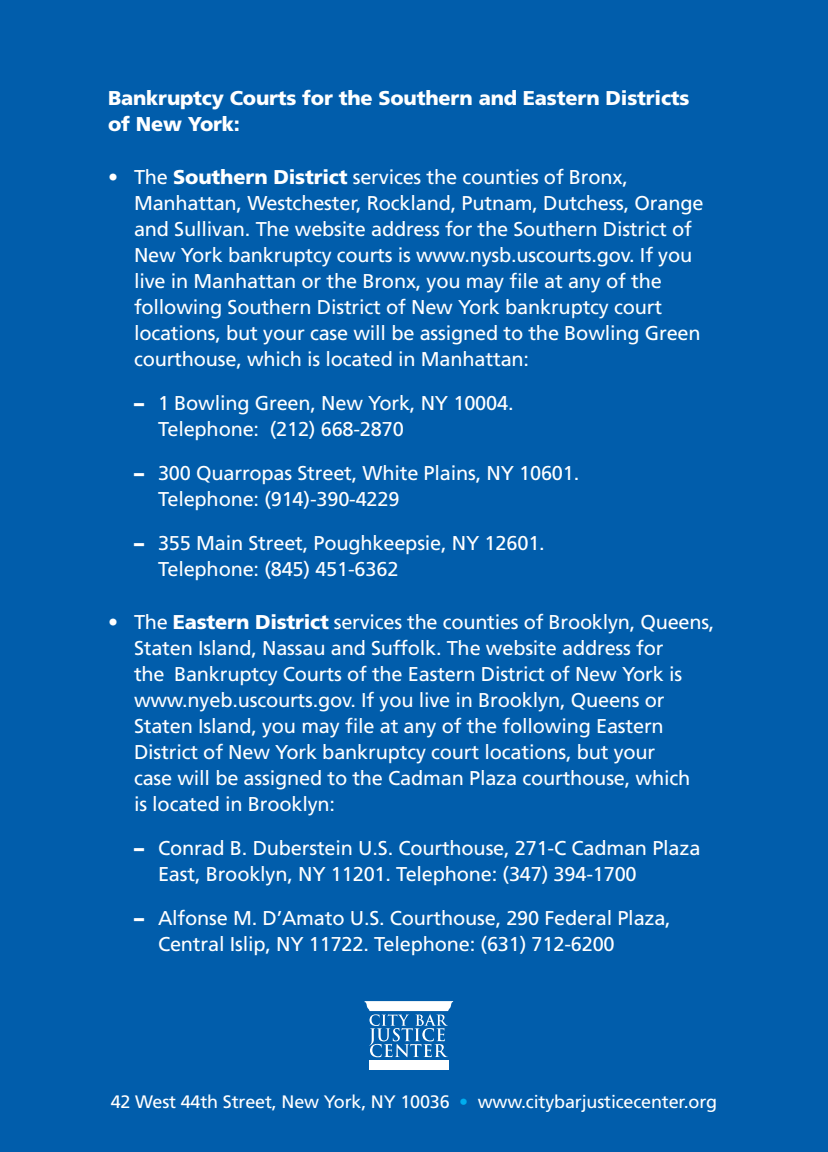
<style>
.page{position:relative;width:828px;height:1152px;background:#015dab}
.page>*{position:absolute;margin:0;border:0;box-sizing:border-box;transform-origin:0 0}
.t1{font:20px/26px "Frutiger";letter-spacing:-.01em;color:#fff}
.t2{font:900 20px/26px "Frutiger";letter-spacing:-.01em;color:#fff}
.t3{font:18px "Frutiger";letter-spacing:-.01em;color:#fff}
.s1{font-weight:900}
.s2{color:#00aeef}
</style>
<div class="page">
<div style="left:369px;top:1060px;width:80px;height:10px;background:#fff"></div>
<svg style="left:365px;top:1001px;width:88px;height:56px"></svg>
<p class="t2" style="left:108px;top:85px;width:583px">Bankruptcy Courts for the Southern and Eastern Districts of New York:</p>
<p class="t1" style="left:134px;top:164px;width:571px;text-indent:-26px">• The <span class="s1">Southern District</span> services the counties of Bronx, Manhattan, Westchester, Rockland, Putnam, Dutchess, Orange and Sullivan. The website address for the Southern District of New York bankruptcy courts is www.nysb.uscourts.gov. If you live in Manhattan or the Bronx, you may file at any of the following Southern District of New York bankruptcy court locations, but your case will be assigned to the Bowling Green courthouse, which is located in Manhattan:</p>
<p class="t1" style="left:158px;top:390px;width:357px;text-indent:-24px"><span class="s1">–</span> 1 Bowling Green, New York, NY 10004.<br>Telephone: (212) 668-2870</p>
<p class="t1" style="left:158px;top:460px;width:423px;text-indent:-24px"><span class="s1">–</span> 300 Quarropas Street, White Plains, NY 10601.<br>Telephone: (914)-390-4229</p>
<p class="t1" style="left:158px;top:530px;width:388px;text-indent:-24px"><span class="s1">–</span> 355 Main Street, Poughkeepsie, NY 12601.<br>Telephone: (845) 451-6362</p>
<p class="t1" style="left:134px;top:609px;width:582px;text-indent:-26px">• The <span class="s1">Eastern District</span> services the counties of Brooklyn, Queens, Staten Island, Nassau and Suffolk. The website address for<br>the Bankruptcy Courts of the Eastern District of New York is www.nyeb.uscourts.gov. If you live in Brooklyn, Queens or Staten Island, you may file at any of the following Eastern District of New York bankruptcy court locations, but your<br>case will be assigned to the Cadman Plaza courthouse, which<br>is located in Brooklyn:</p>
<p class="t1" style="left:158px;top:835px;width:544px;text-indent:-24px"><span class="s1">–</span> Conrad B. Duberstein U.S. Courthouse, 271-C Cadman Plaza<br>East, Brooklyn, NY 11201. Telephone: (347) 394-1700</p>
<p class="t1" style="left:158px;top:905px;width:514px;text-indent:-24px"><span class="s1">–</span> Alfonse M. D’Amato U.S. Courthouse, 290 Federal Plaza,<br>Central Islip, NY 11722. Telephone: (631) 712-6200</p>
<p class="t3" style="left:111px;top:1091px;width:608px">42 West 44th Street, New York, NY 10036 <span class="s2">•</span> www.citybarjusticecenter.org</p>
</div>
